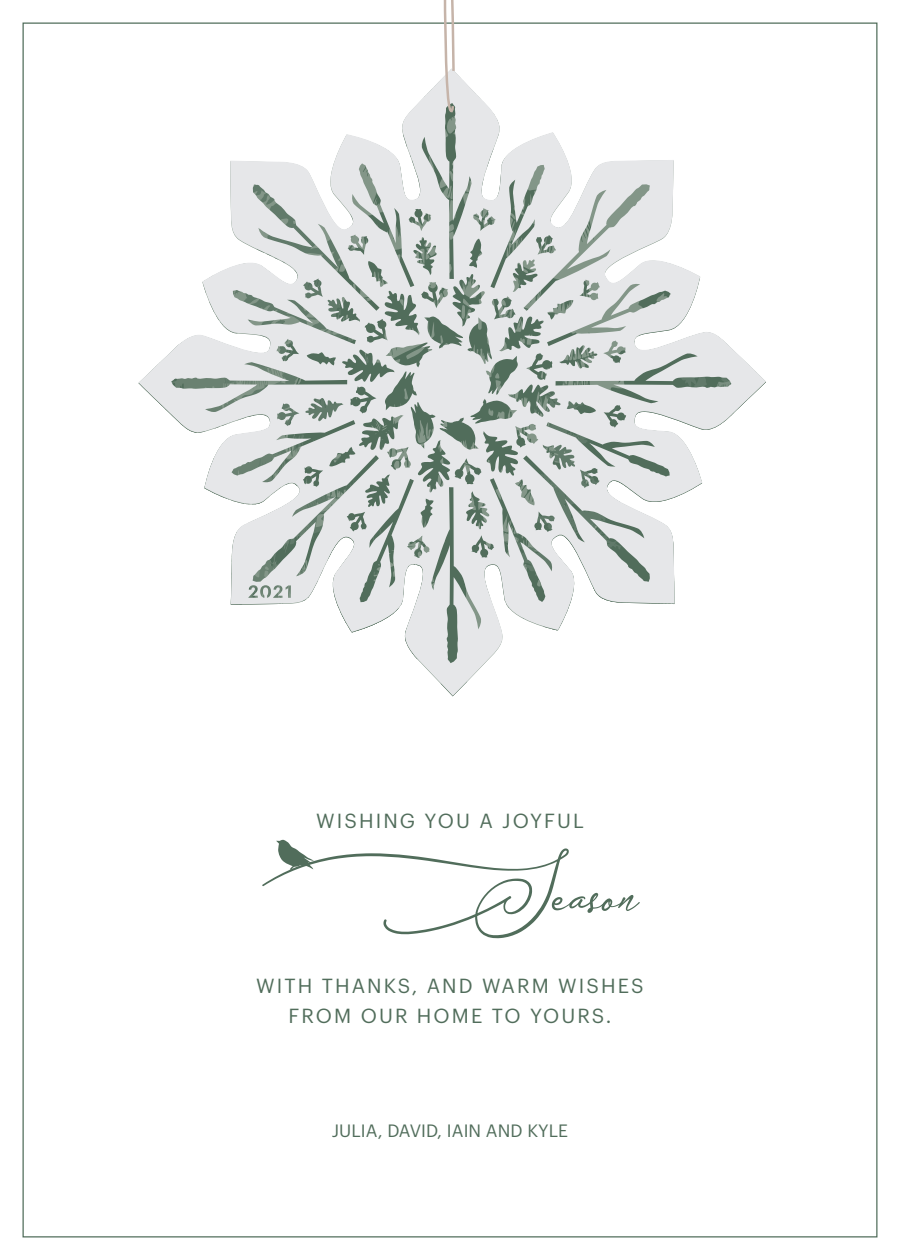
<style>
.page{position:relative;width:900px;height:1260px;background:#fff}
.page>*{position:absolute;margin:0;border:0;box-sizing:border-box;transform-origin:0 0}
.t1{font:120px "Sandrina";color:#516d5b}
.t2{font:20px "Graphik";letter-spacing:.105em;color:#516d5b}
.t3{font:17.5px "Graphik";letter-spacing:.005em;color:#516d5b}
</style>
<div class="page">
<svg style="left:276px;top:839px;width:38px;height:31px"></svg>
<svg style="left:139px;top:73px;width:627px;height:623px"></svg>
<svg style="left:442px;top:0;width:14px;height:115px"></svg>
<p class="t2" style="left:316px;top:806px;width:269px">WISHING YOU A JOYFUL</p>
<p class="t1" style="left:262px;top:845px;width:378px">Season</p>
<p class="t2" style="left:256px;top:971px;width:389px">WITH THANKS, AND WARM WISHES</p>
<p class="t2" style="left:288px;top:1001px;width:325px">FROM OUR HOME TO YOURS.</p>
<p class="t3" style="left:332px;top:1117px;width:238px">JULIA, DAVID, IAIN AND KYLE</p>
</div>
